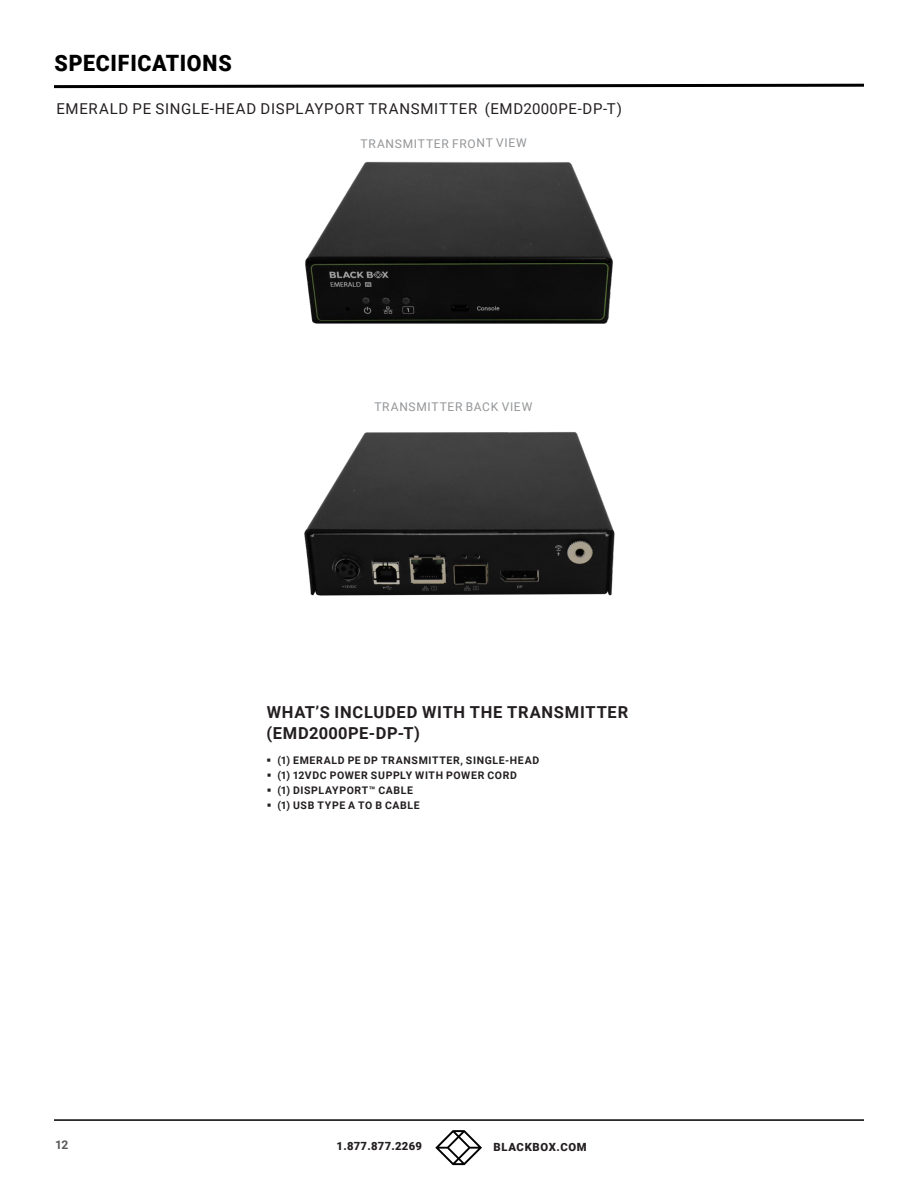
<style>
.page{position:relative;width:918px;height:1188px;background:#fff}
.page>*{position:absolute;margin:0;border:0;box-sizing:border-box;transform-origin:0 0}
.t1{font:900 22.5px "Roboto";letter-spacing:.035em;color:#000;scale:.95 1}
.Body_Text_Bulleted{font:700 16.5px/21.1px "Roboto";letter-spacing:.04em;color:#231f20}
.t2{font:15px "Roboto";letter-spacing:.045em;color:#231f20}
.Subheads{font:12px "Roboto";letter-spacing:.055em;color:#939598}
.t3{font:700 12px "Roboto";color:#57585a}
.t4{font:900 11.25px "Roboto";letter-spacing:.025em;color:#231f20}
.t5{font:900 11.25px "Roboto";letter-spacing:.05em;color:#231f20}
.t6{font:700 10.5px "Roboto";letter-spacing:.06em;color:#231f20}
</style>
<div class="page">
<hr style="left:54px;top:1119px;width:810px;height:2px;background:#000">
<svg style="left:435px;top:1130px;width:47px;height:35px"></svg>
<svg style="left:54px;top:83px;width:810px;height:6px"></svg>
<img style="left:305px;top:161px;width:308px;height:163px">
<img style="left:304px;top:432px;width:311px;height:164px">
<p class="t1" style="left:54px;top:47px;width:188px">SPECIFICATIONS</p>
<p class="t2" style="left:56px;top:98px;width:567px">EMERALD PE SINGLE-HEAD DISPLAYPORT TRANSMITTER (EMD2000PE-DP-T)</p>
<p class="Subheads" style="left:361px;top:135px;width:168px">TRANSMITTER FRONT VIEW</p>
<p class="Subheads" style="left:374px;top:399px;width:159px">TRANSMITTER BACK VIEW</p>
<p class="Body_Text_Bulleted" style="left:267px;top:701px;width:363px">WHAT’S INCLUDED WITH THE TRANSMITTER (EMD2000PE-DP-T)</p>
<p class="t6" style="left:267px;top:753px;width:274px">▪ (1) EMERALD PE DP TRANSMITTER, SINGLE-HEAD</p>
<p class="t6" style="left:267px;top:768px;width:252px">▪ (1) 12VDC POWER SUPPLY WITH POWER CORD</p>
<p class="t6" style="left:267px;top:783px;width:148px">▪ (1) DISPLAYPORT™ CABLE</p>
<p class="t6" style="left:267px;top:798px;width:155px">▪ (1) USB TYPE A TO B CABLE</p>
<p class="t3" style="left:55px;top:1136px;width:15px">12</p>
<p class="t4" style="left:337px;top:1138px;width:87px">1.877.877.2269</p>
<p class="t5" style="left:494px;top:1139px;width:95px">BLACKBOX.COM</p>
</div>
